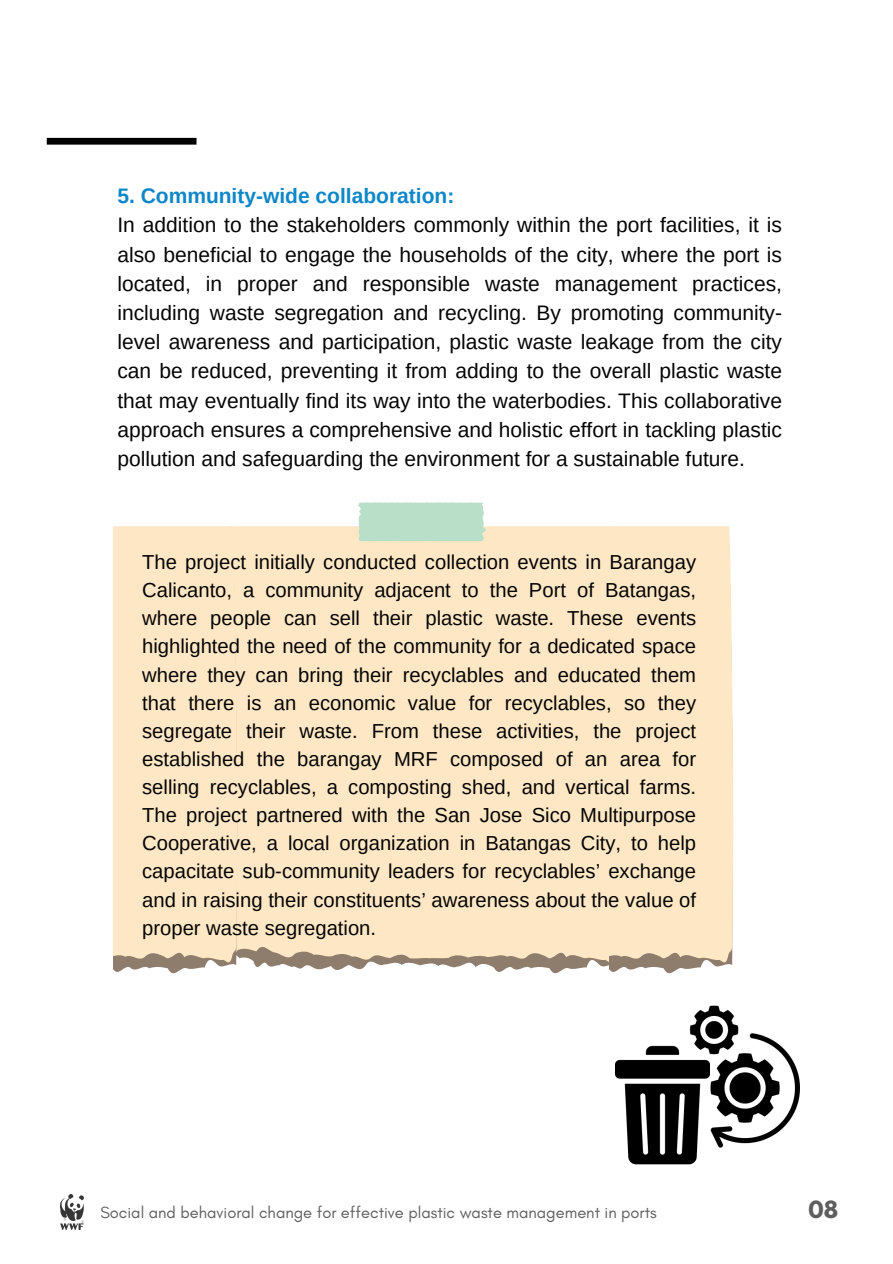
<style>
.page{position:relative;width:893px;height:1264px;background:#fff}
.page>*{position:absolute;margin:0;border:0;box-sizing:border-box;transform-origin:0 0}
.t1{font:21px/29.2px "Arimo";color:#050505;text-align:justify}
.t2{font:700 21px "Arimo";color:#0e87c9}
.t3{font:700 21px "League Spartan";color:#5e5e5e}
.t4{font:20.25px/28px "Arimo";color:#050505;text-align:justify}
.t5{font:16.5px "Glacial Indifference";color:#5e5e5e}
</style>
<div class="page">
<div style="left:47px;top:138px;width:149px;height:7px;background:#000"></div>
<div style="left:238px;top:526px;width:371px;height:440px;background:#fee7c4"></div>
<svg style="left:357px;top:502px;width:130px;height:39px;background:#bde0cb"></svg>
<svg style="left:609px;top:966px;width:111px;height:8px"></svg>
<div style="left:609px;top:526px;width:124px;height:440px;background:#fee7c4"></div>
<svg style="left:113px;top:966px;width:111px;height:8px"></svg>
<div style="left:113px;top:526px;width:125px;height:440px;background:#fee7c4"></div>
<img style="left:615px;top:1005px;width:184px;height:160px">
<img style="left:60px;top:1194px;width:24px;height:35px">
<p class="t2" style="left:117px;top:184px;width:338px">5. Community-wide collaboration:</p>
<p class="t1" style="left:117px;top:210px;width:666px">In addition to the stakeholders commonly within the port facilities, it is also beneficial to engage the households of the city, where the port is located, in proper and responsible waste management practices, including waste segregation and recycling. By promoting community&shy;level awareness and participation, plastic waste leakage from the city can be reduced, preventing it from adding to the overall plastic waste that may eventually find its way into the waterbodies. This collaborative approach ensures a comprehensive and holistic effort in tackling plastic pollution and safeguarding the environment for a sustainable future.</p>
<p class="t4" style="left:142px;top:548px;width:555px">The project initially conducted collection events in Barangay Calicanto, a community adjacent to the Port of Batangas, where people can sell their plastic waste. These events highlighted the need of the community for a dedicated space where they can bring their recyclables and educated them that there is an economic value for recyclables, so they segregate their waste. From these activities, the project established the barangay MRF composed of an area for selling recyclables, a composting shed, and vertical farms.<br>The project partnered with the San Jose Sico Multipurpose Cooperative, a local organization in Batangas City, to help capacitate sub-community leaders for recyclables’ exchange and in raising their constituents’ awareness about the value of proper waste segregation.</p>
<p class="t5" style="left:100px;top:1202px;width:558px">Social and behavioral change for effective plastic waste management in ports</p>
<p class="t3" style="left:808px;top:1198px;width:31px">08</p>
</div>
